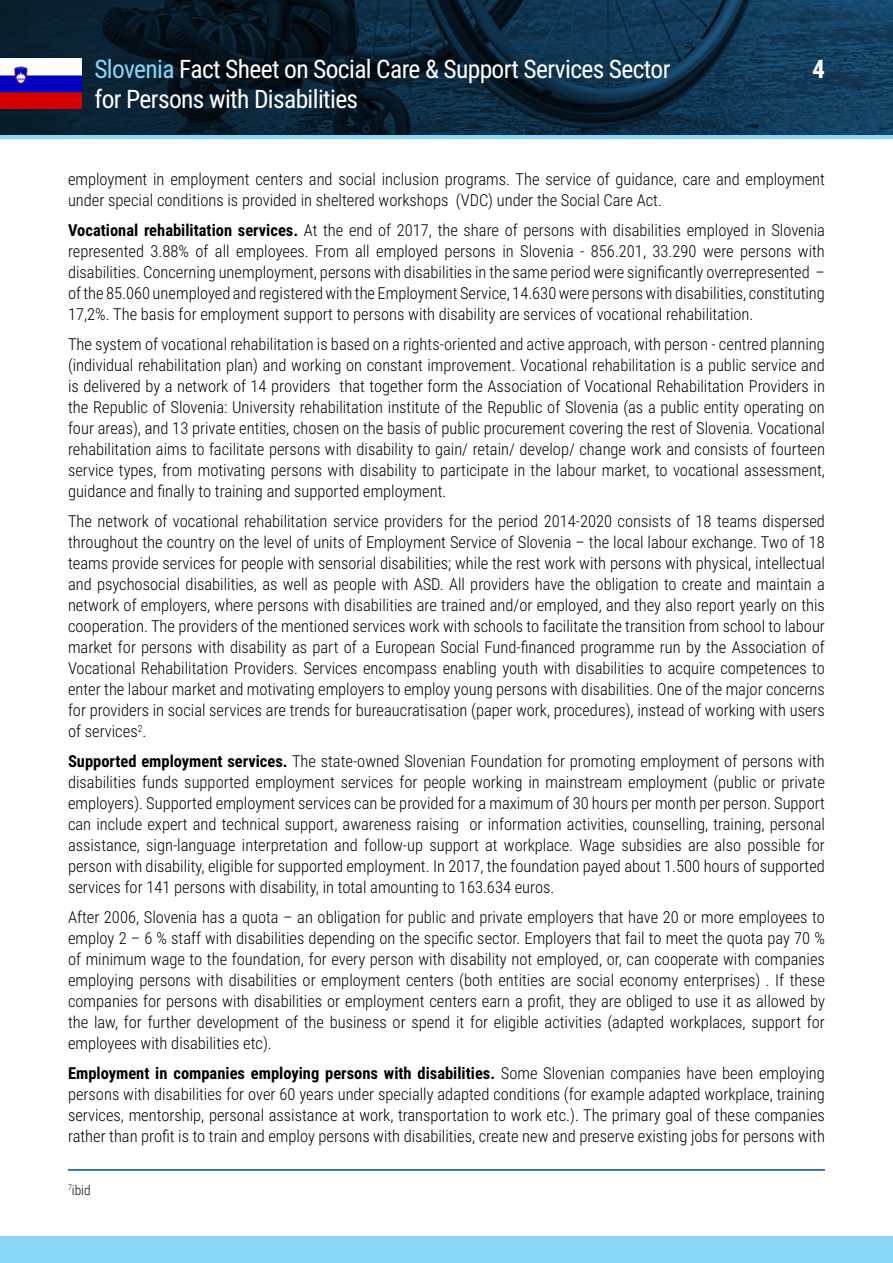
<style>
.page{position:relative;width:893px;height:1263px;background:#fff}
.page>*{position:absolute;margin:0;border:0;box-sizing:border-box;transform-origin:0 0}
.t1{font:25.5px "Roboto Condensed";letter-spacing:-.025em;color:#fff}
.t2{font:700 25.5px "Roboto Condensed";color:#fff}
.t3{font:300 16.5px/21px "Roboto Condensed";color:#000;text-align:justify}
.t4{font:300 13.5px "Roboto Condensed";color:#000}
.s1{color:#8ad7f8}
.s2{font-weight:700}
</style>
<div class="page">
<svg style="left:0;top:0;width:893px;height:135px;background:#0c293d"></svg>
<div style="left:0;top:1237px;width:893px;height:26px;background:#8ad7f8"></div>
<hr style="left:0;top:135px;width:893px;height:3px;background:#8ad7f8">
<img style="left:0;top:59px;width:82px;height:49px">
<hr style="left:68px;top:1169px;width:757px;height:2px;background:#004d94">
<h1 class="t1" style="left:94px;top:51px;width:578px"><span class="s1">Slovenia</span> Fact Sheet on Social Care &amp; Support Services Sector</h1>
<h1 class="t2" style="left:812px;top:51px;width:14px">4</h1>
<h1 class="t1" style="left:94px;top:81px;width:265px">for Persons with Disabilities</h1>
<p class="t3" style="left:68px;top:168px;width:758px">employment in employment centers and social inclusion programs. The service of guidance, care and employment under special conditions is provided in sheltered workshops (VDC) under the Social Care Act.</p>
<p class="t3" style="left:68px;top:219px;width:758px"><span class="s2">Vocational rehabilitation services.</span> At the end of 2017, the share of persons with disabilities employed in Slovenia represented 3.88% of all employees. From all employed persons in Slovenia - 856.201, 33.290 were persons with disabilities. Concerning unemployment, persons with disabilities in the same period were significantly overrepresented – of the 85.060 unemployed and registered with the Employment Service, 14.630 were persons with disabilities, constituting 17,2%. The basis for employment support to persons with disability are services of vocational rehabilitation.</p>
<p class="t3" style="left:68px;top:333px;width:758px">The system of vocational rehabilitation is based on a rights-oriented and active approach, with person - centred planning (individual rehabilitation plan) and working on constant improvement. Vocational rehabilitation is a public service and is delivered by a network of 14 providers that together form the Association of Vocational Rehabilitation Providers in the Republic of Slovenia: University rehabilitation institute of the Republic of Slovenia (as a public entity operating on four areas), and 13 private entities, chosen on the basis of public procurement covering the rest of Slovenia. Vocational rehabilitation aims to facilitate persons with disability to gain/ retain/ develop/ change work and consists of fourteen service types, from motivating persons with disability to participate in the labour market, to vocational assessment, guidance and finally to training and supported employment.</p>
<p class="t3" style="left:68px;top:510px;width:758px">The network of vocational rehabilitation service providers for the period 2014-2020 consists of 18 teams dispersed throughout the country on the level of units of Employment Service of Slovenia – the local labour exchange. Two of 18 teams provide services for people with sensorial disabilities; while the rest work with persons with physical, intellectual and psychosocial disabilities, as well as people with ASD. All providers have the obligation to create and maintain a network of employers, where persons with disabilities are trained and/or employed, and they also report yearly on this cooperation. The providers of the mentioned services work with schools to facilitate the transition from school to labour market for persons with disability as part of a European Social Fund-financed programme run by the Association of Vocational Rehabilitation Providers. Services encompass enabling youth with disabilities to acquire competences to enter the labour market and motivating employers to employ young persons with disabilities. One of the major concerns for providers in social services are trends for bureaucratisation (paper work, procedures), instead of working with users of services<sup>2</sup>.</p>
<p class="t3" style="left:68px;top:750px;width:758px"><span class="s2">Supported employment services.</span> The state-owned Slovenian Foundation for promoting employment of persons with disabilities funds supported employment services for people working in mainstream employment (public or private employers). Supported employment services can be provided for a maximum of 30 hours per month per person. Support can include expert and technical support, awareness raising or information activities, counselling, training, personal assistance, sign-language interpretation and follow-up support at workplace. Wage subsidies are also possible for person with disability, eligible for supported employment. In 2017, the foundation payed about 1.500 hours of supported services for 141 persons with disability, in total amounting to 163.634 euros.</p>
<p class="t3" style="left:68px;top:906px;width:758px">After 2006, Slovenia has a quota – an obligation for public and private employers that have 20 or more employees to employ 2 – 6 % staff with disabilities depending on the specific sector. Employers that fail to meet the quota pay 70 % of minimum wage to the foundation, for every person with disability not employed, or, can cooperate with companies employing persons with disabilities or employment centers (both entities are social economy enterprises) . If these companies for persons with disabilities or employment centers earn a profit, they are obliged to use it as allowed by the law, for further development of the business or spend it for eligible activities (adapted workplaces, support for employees with disabilities etc).</p>
<p class="t3" style="left:68px;top:1062px;width:758px"><span class="s2">Employment in companies employing persons with disabilities.</span> Some Slovenian companies have been employing persons with disabilities for over 60 years under specially adapted conditions (for example adapted workplace, training services, mentorship, personal assistance at work, transportation to work etc.). The primary goal of these companies rather than profit is to train and employ persons with disabilities, create new and preserve existing jobs for persons with</p>
<p class="t4" style="left:68px;top:1181px;width:24px"><sup>7</sup>ibid</p>
</div>
